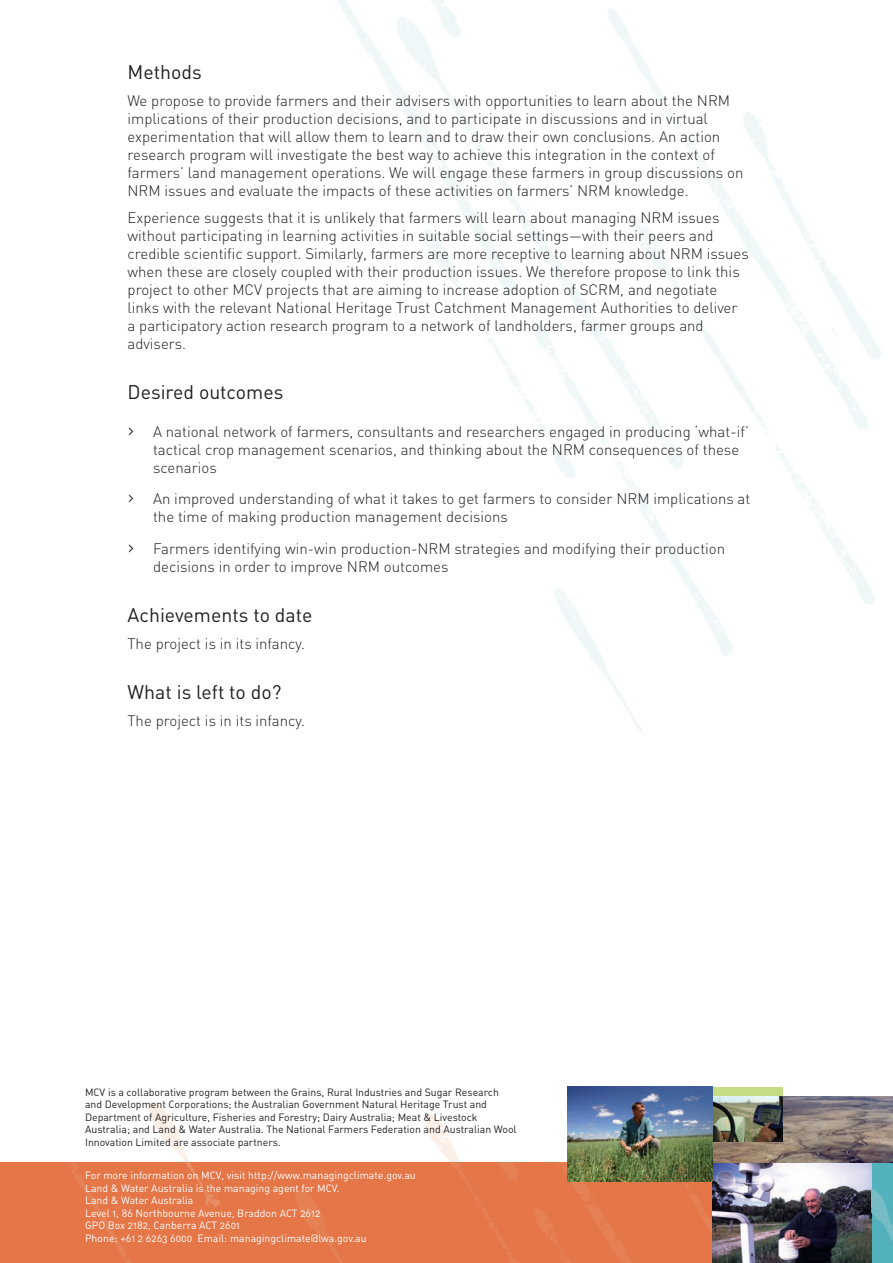
<style>
.page{position:relative;width:893px;height:1263px;background:#fff}
.page>*{position:absolute;margin:0;border:0;box-sizing:border-box;transform-origin:0 0}
._04_body_heading{font:19.5px "DIN";color:#231f20}
._06_body_first_line{font:300 15px/18px "DIN";color:#231f20}
._08_tab{font:300 15px/18px "DIN";color:#231f20}
._08_tab_first_line{font:300 15px/18px "DIN";color:#231f20}
._06_bullet_points{font:10.5px/12.6px "DIN Regular Alternate";color:#231f20}
._06_bullet_points-2{font:10.5px "DIN Regular Alternate";color:#fff}
.s1{font-size:21px}
</style>
<div class="page">
<img style="left:424px;top:1114px;width:35px;height:48px">
<img style="left:149px;top:1102px;width:40px;height:60px">
<div style="left:0;top:1162px;width:733px;height:101px;background:#e47648"></div>
<img style="left:69px;top:1162px;width:644px;height:101px">
<div style="left:175px;top:1162px;width:36px;height:47px;background:#e47648"></div>
<div style="left:850px;top:1162px;width:43px;height:101px;background:#53b1bd"></div>
<div style="left:712px;top:1086px;width:70px;height:28px;background:#c4dc83"></div>
<img style="left:713px;top:1162px;width:159px;height:101px">
<img style="left:713px;top:1096px;width:180px;height:66px">
<img style="left:713px;top:1096px;width:69px;height:46px">
<img style="left:872px;top:1189px;width:21px;height:52px">
<img style="left:182px;top:1162px;width:46px;height:56px">
<img style="left:567px;top:1086px;width:146px;height:95px">
<p class="_04_body_heading" style="left:128px;top:61px;width:76px">Methods</p>
<p class="_06_body_first_line" style="left:128px;top:91px;width:617px">We propose to provide farmers and their advisers with opportunities to learn about the NRM implications of their production decisions, and to participate in discussions and in virtual experimentation that will allow them to learn and to draw their own conclusions. An action research program will investigate the best way to achieve this integration in the context of farmers’ land management operations. We will engage these farmers in group discussions on NRM issues and evaluate the impacts of these activities on farmers’ NRM knowledge.</p>
<p class="_06_body_first_line" style="left:128px;top:208px;width:623px">Experience suggests that it is unlikely that farmers will learn about managing NRM issues without participating in learning activities in suitable social settings—with their peers and credible scientific support. Similarly, farmers are more receptive to learning about NRM issues when these are closely coupled with their production issues. We therefore propose to link this project to other MCV projects that are aiming to increase adoption of SCRM, and negotiate links with the relevant National Heritage Trust Catchment Management Authorities to deliver a participatory action research program to a network of landholders, farmer groups and advisers.</p>
<p class="_04_body_heading" style="left:128px;top:381px;width:157px">Desired outcomes</p>
<p class="_08_tab_first_line" style="left:153px;top:422px;width:598px;text-indent:-26px"><span class="s1">›</span> A national network of farmers, consultants and researchers engaged in producing ‘what-if’ tactical crop management scenarios, and thinking about the NRM consequences of these scenarios</p>
<p class="_08_tab" style="left:153px;top:489px;width:599px;text-indent:-26px"><span class="s1">›</span> An improved understanding of what it takes to get farmers to consider NRM implications at the time of making production management decisions</p>
<p class="_08_tab" style="left:153px;top:539px;width:574px;text-indent:-26px"><span class="s1">›</span> Farmers identifying win-win production-NRM strategies and modifying their production decisions in order to improve NRM outcomes</p>
<p class="_04_body_heading" style="left:128px;top:604px;width:186px">Achievements to date</p>
<p class="_06_body_first_line" style="left:128px;top:634px;width:179px">The project is in its infancy.</p>
<p class="_04_body_heading" style="left:128px;top:681px;width:155px">What is left to do?</p>
<p class="_06_body_first_line" style="left:128px;top:711px;width:179px">The project is in its infancy.</p>
<p class="_06_bullet_points" style="left:85px;top:1085px;width:433px">MCV is a collaborative program between the Grains, Rural Industries and Sugar Research and Development Corporations; the Australian Government Natural Heritage Trust and Department of Agriculture, Fisheries and Forestry; Dairy Australia; Meat &amp; Livestock Australia; and Land &amp; Water Australia. The National Farmers Federation and Australian Wool Innovation Limited are associate partners.</p>
<p class="_06_bullet_points-2" style="left:85px;top:1168px;width:332px">For more information on MCV, visit http://www.managingclimate.gov.au</p>
<p class="_06_bullet_points-2" style="left:85px;top:1181px;width:256px">Land &amp; Water Australia is the managing agent for MCV.</p>
<p class="_06_bullet_points-2" style="left:85px;top:1193px;width:110px">Land &amp; Water Australia</p>
<p class="_06_bullet_points-2" style="left:85px;top:1206px;width:237px">Level 1, 86 Northbourne Avenue, Braddon ACT 2612</p>
<p class="_06_bullet_points-2" style="left:85px;top:1218px;width:157px">GPO Box 2182, Canberra ACT 2601</p>
<p class="_06_bullet_points-2" style="left:85px;top:1231px;width:283px">Phone: +61 2 6263 6000 Email: managingclimate@lwa.gov.au</p>
</div>
